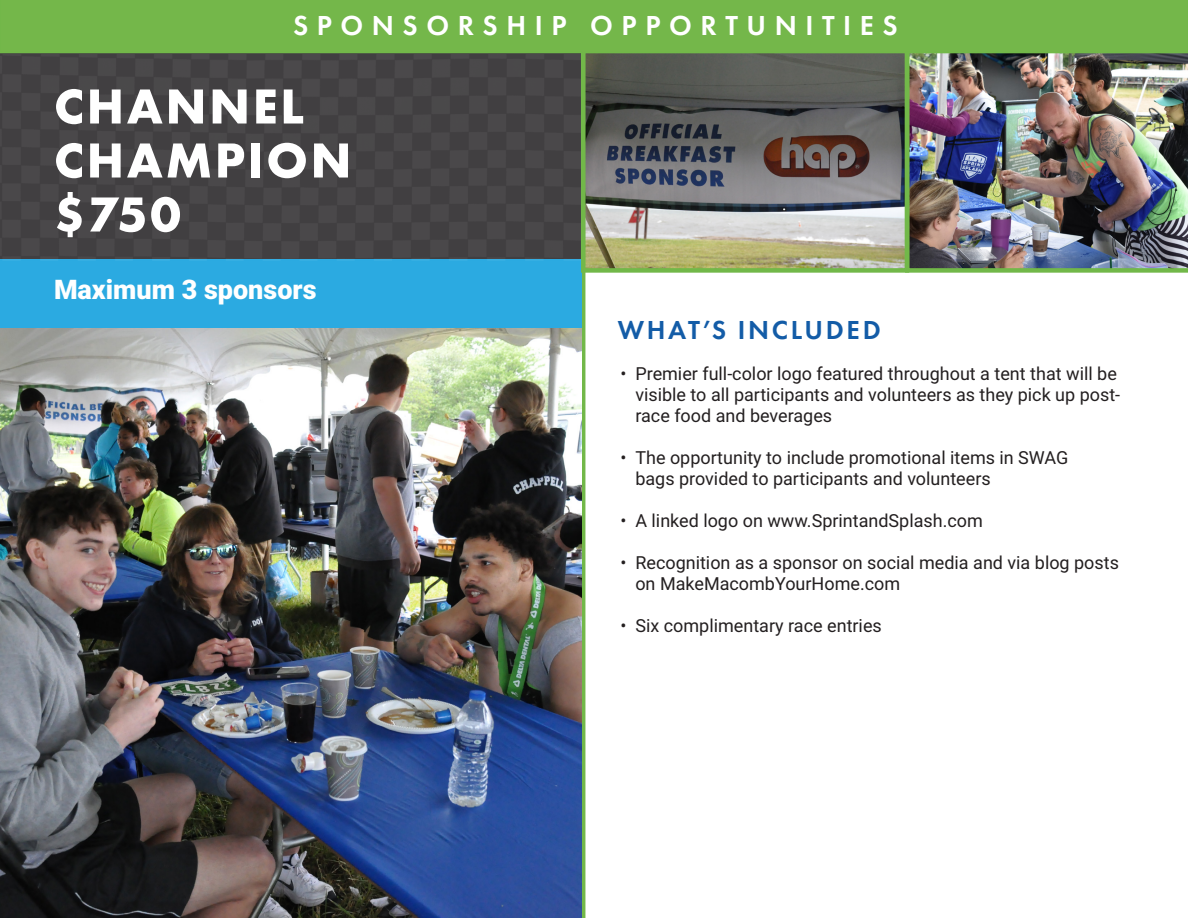
<style>
.page{position:relative;width:1188px;height:918px;background:#fff}
.page>*{position:absolute;margin:0;border:0;box-sizing:border-box;transform-origin:0 0}
.t1{font:700 51px "Futura PT";letter-spacing:.05em;color:#fff}
.t2{font:600 28.5px "Futura PT";letter-spacing:.3em;color:#fff}
.t3{font:900 27px "Roboto";color:#fff}
.t4{font:600 27px "Futura PT";letter-spacing:.1em;color:#135ca7}
.t5{font:18px/21px "Roboto";color:#231f20}
</style>
<div class="page">
<svg style="left:581px;top:273px;width:4px;height:645px;background:#73ac60"></svg>
<img style="left:0;top:327px;width:581px;height:591px">
<div style="left:0;top:259px;width:581px;height:68px;background:#2baae1"></div>
<img style="left:586px;top:54px;width:318px;height:214px">
<div style="left:581px;top:49px;width:328px;height:224px;border:4px solid #72b849"></div>
<img style="left:905px;top:53px;width:283px;height:220px">
<div style="left:0;top:0;width:1188px;height:53px;background:#74b74a"></div>
<div style="left:0;top:54px;width:580px;height:205px;background:#444244"></div>
<p class="t2" style="left:293px;top:8px;width:606px">SPONSORSHIP OPPORTUNITIES</p>
<p class="t1" style="left:54px;top:74px;width:252px">CHANNEL</p>
<p class="t1" style="left:54px;top:128px;width:299px">CHAMPION</p>
<p class="t1" style="left:54px;top:182px;width:128px">$750</p>
<p class="t3" style="left:54px;top:270px;width:264px">Maximum 3 sponsors</p>
<p class="t4" style="left:618px;top:313px;width:265px">WHAT’S INCLUDED</p>
<p class="t5" style="left:635px;top:362px;width:486px;text-indent:-15px">• Premier full-color logo featured throughout a tent that will be visible to all participants and volunteers as they pick up post&shy;race food and beverages</p>
<p class="t5" style="left:635px;top:446px;width:435px;text-indent:-15px">• The opportunity to include promotional items in SWAG bags provided to participants and volunteers</p>
<p class="t5" style="left:620px;top:509px;width:364px">• A linked logo on www.SprintandSplash.com</p>
<p class="t5" style="left:635px;top:551px;width:485px;text-indent:-15px">• Recognition as a sponsor on social media and via blog posts on MakeMacombYourHome.com</p>
<p class="t5" style="left:620px;top:614px;width:263px">• Six complimentary race entries</p>
</div>
